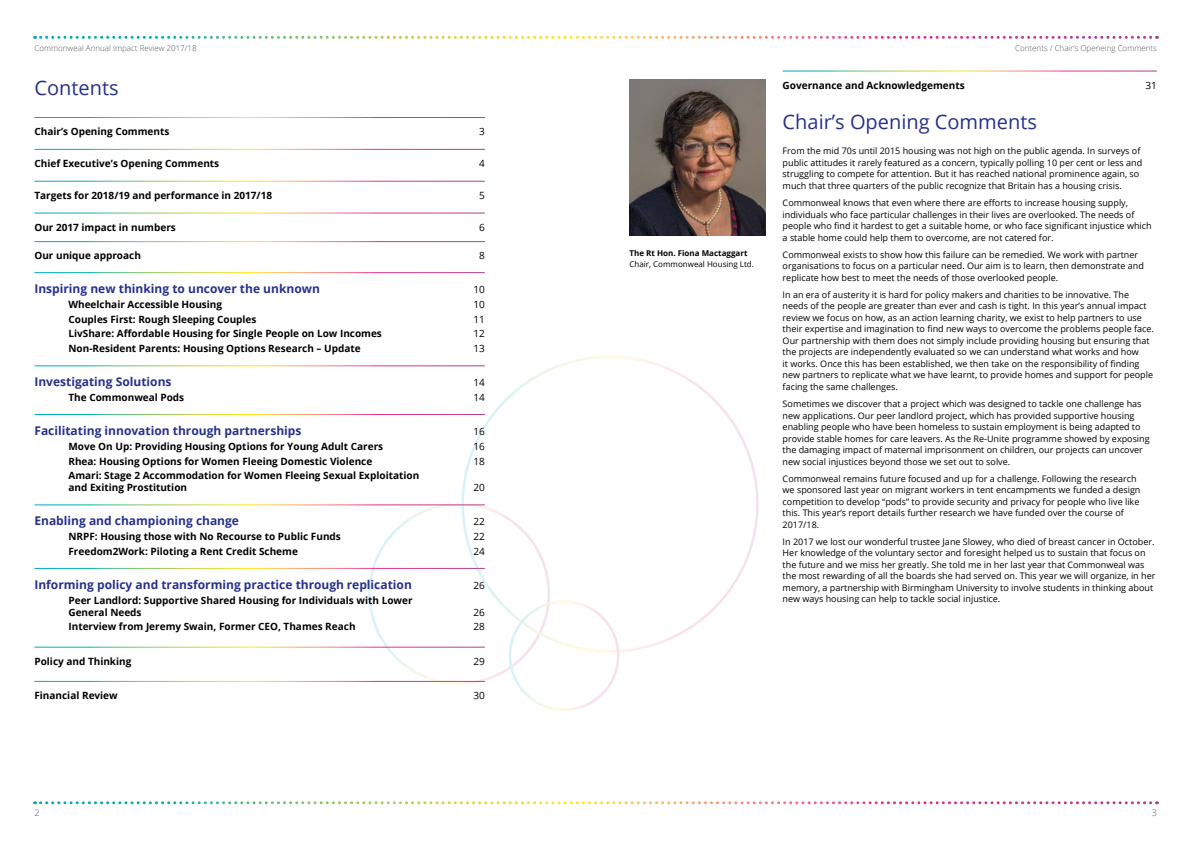
<style>
.page{position:relative;width:1191px;height:842px;background:#fff}
.page>*{position:absolute;margin:0;border:0;box-sizing:border-box;transform-origin:0 0}
.t1{font:20px "Open Sans";color:#27318b}
.t2{font:700 12px "Open Sans";color:#27318b}
.t3{font:700 10px/12px "Open Sans";color:#000}
.t4{font:10px "Open Sans";color:#000}
.t5{font:9px/11.5px "Open Sans";color:#000}
.t6{font:300 9px "Open Sans";color:#58595b}
.t7{font:300 8px "Open Sans";color:#58595b}
.t8{font:8px "Open Sans";color:#000}
.t9{font:700 8px "Open Sans";color:#000}
</style>
<div class="page">
<img style="left:35px;top:36px;width:1122px;height:3px">
<img style="left:35px;top:801px;width:1122px;height:3px">
<svg style="left:454px;top:355px;width:305px;height:297px"></svg>
<svg style="left:363px;top:498px;width:260px;height:213px"></svg>
<hr style="left:34px;top:365px;width:451px;height:1px;background:#fff">
<hr style="left:34px;top:414px;width:451px;height:1px;background:#fff">
<hr style="left:34px;top:504px;width:451px;height:1px;background:#fff">
<hr style="left:34px;top:568px;width:451px;height:1px;background:#fff">
<hr style="left:34px;top:647px;width:451px;height:1px;background:#fff">
<hr style="left:34px;top:681px;width:451px;height:1px;background:#fff">
<img style="left:629px;top:79px;width:137px;height:156px">
<p class="t7" style="left:34px;top:43px;width:164px">Commonweal Annual Impact Review 2017/18</p>
<h1 class="t1" style="left:34px;top:74px;width:86px">Contents</h1>
<p class="t3" style="left:34px;top:125px;width:136px">Chair’s Opening Comments</p>
<p class="t4" style="left:479px;top:125px;width:7px">3</p>
<p class="t3" style="left:34px;top:157px;width:186px">Chief Executive’s Opening Comments</p>
<p class="t4" style="left:479px;top:156px;width:7px">4</p>
<p class="t3" style="left:34px;top:189px;width:239px">Targets for 2018/19 and performance in 2017/18</p>
<p class="t4" style="left:479px;top:188px;width:7px">5</p>
<p class="t3" style="left:34px;top:221px;width:143px">Our 2017 impact in numbers</p>
<p class="t4" style="left:479px;top:220px;width:7px">6</p>
<p class="t3" style="left:34px;top:249px;width:108px">Our unique approach</p>
<p class="t4" style="left:479px;top:249px;width:7px">8</p>
<h2 class="t2" style="left:34px;top:280px;width:287px">Inspiring new thinking to uncover the unknown</h2>
<p class="t4" style="left:473px;top:282px;width:13px">10</p>
<p class="t3" style="left:68px;top:298px;width:155px">Wheelchair Accessible Housing</p>
<p class="t4" style="left:473px;top:297px;width:13px">10</p>
<p class="t3" style="left:68px;top:313px;width:189px">Couples First: Rough Sleeping Couples</p>
<p class="t4" style="left:473px;top:312px;width:13px">11</p>
<p class="t3" style="left:68px;top:328px;width:315px">LivShare: Affordable Housing for Single People on Low Incomes</p>
<p class="t4" style="left:473px;top:327px;width:13px">12</p>
<p class="t3" style="left:68px;top:342px;width:294px">Non-Resident Parents: Housing Options Research – Update</p>
<p class="t4" style="left:473px;top:342px;width:13px">13</p>
<h2 class="t2" style="left:34px;top:373px;width:139px">Investigating Solutions</h2>
<p class="t4" style="left:473px;top:376px;width:13px">14</p>
<p class="t3" style="left:68px;top:391px;width:117px">The Commonweal Pods</p>
<p class="t4" style="left:473px;top:390px;width:13px">14</p>
<h2 class="t2" style="left:34px;top:422px;width:268px">Facilitating innovation through partnerships</h2>
<p class="t4" style="left:473px;top:424px;width:13px">16</p>
<p class="t3" style="left:68px;top:440px;width:316px">Move On Up: Providing Housing Options for Young Adult Carers</p>
<p class="t4" style="left:473px;top:439px;width:13px">16</p>
<p class="t3" style="left:68px;top:455px;width:305px">Rhea: Housing Options for Women Fleeing Domestic Violence</p>
<p class="t4" style="left:473px;top:454px;width:13px">18</p>
<p class="t3" style="left:68px;top:469px;width:352px">Amari: Stage 2 Accommodation for Women Fleeing Sexual Exploitation and Exiting Prostitution</p>
<p class="t4" style="left:473px;top:481px;width:13px">20</p>
<h2 class="t2" style="left:34px;top:512px;width:206px">Enabling and championing change</h2>
<p class="t4" style="left:473px;top:515px;width:13px">22</p>
<p class="t3" style="left:68px;top:530px;width:274px">NRPF: Housing those with No Recourse to Public Funds</p>
<p class="t4" style="left:473px;top:530px;width:13px">22</p>
<p class="t3" style="left:68px;top:545px;width:231px">Freedom2Work: Piloting a Rent Credit Scheme</p>
<p class="t4" style="left:473px;top:544px;width:13px">24</p>
<h2 class="t2" style="left:34px;top:576px;width:379px">Informing policy and transforming practice through replication</h2>
<p class="t4" style="left:473px;top:578px;width:13px">26</p>
<p class="t3" style="left:68px;top:594px;width:345px">Peer Landlord: Supportive Shared Housing for Individuals with Lower<br>General Needs</p>
<p class="t4" style="left:473px;top:605px;width:13px">26</p>
<p class="t3" style="left:68px;top:620px;width:288px">Interview from Jeremy Swain, Former CEO, Thames Reach</p>
<p class="t4" style="left:473px;top:620px;width:13px">28</p>
<p class="t3" style="left:34px;top:655px;width:98px">Policy and Thinking</p>
<p class="t4" style="left:473px;top:654px;width:13px">29</p>
<p class="t3" style="left:34px;top:689px;width:85px">Financial Review</p>
<p class="t4" style="left:473px;top:688px;width:13px">30</p>
<p class="t9" style="left:629px;top:247px;width:119px">The Rt Hon. Fiona Mactaggart</p>
<p class="t8" style="left:629px;top:259px;width:126px">Chair, Commonweal Housing Ltd.</p>
<p class="t7" style="left:1015px;top:43px;width:143px">Contents / Chair’s Openeing Comments</p>
<p class="t3" style="left:782px;top:79px;width:183px">Governance and Acknowledgements</p>
<p class="t4" style="left:1145px;top:78px;width:13px">31</p>
<h1 class="t1" style="left:782px;top:108px;width:256px">Chair’s Opening Comments</h1>
<p class="t5" style="left:782px;top:145px;width:361px">From the mid 70s until 2015 housing was not high on the public agenda. In surveys of public attitudes it rarely featured as a concern, typically polling 10 per cent or less and struggling to compete for attention. But it has reached national prominence again, so much that three quarters of the public recognize that Britain has a housing crisis.</p>
<p class="t5" style="left:782px;top:197px;width:370px">Commonweal knows that even where there are efforts to increase housing supply, individuals who face particular challenges in their lives are overlooked. The needs of people who find it hardest to get a suitable home, or who face significant injustice which a stable home could help them to overcome, are not catered for.</p>
<p class="t5" style="left:782px;top:248px;width:363px">Commonweal exists to show how this failure can be remedied. We work with partner organisations to focus on a particular need. Our aim is to learn, then demonstrate and replicate how best to meet the needs of those overlooked people.</p>
<p class="t5" style="left:782px;top:289px;width:373px">In an era of austerity it is hard for policy makers and charities to be innovative. The needs of the people are greater than ever and cash is tight. In this year’s annual impact review we focus on how, as an action learning charity, we exist to help partners to use their expertise and imagination to find new ways to overcome the problems people face.<br>Our partnership with them does not simply include providing housing but ensuring that the projects are independently evaluated so we can understand what works and how<br>it works. Once this has been established, we then take on the responsibility of finding new partners to replicate what we have learnt, to provide homes and support for people facing the same challenges.</p>
<p class="t5" style="left:782px;top:398px;width:368px">Sometimes we discover that a project which was designed to tackle one challenge has new applications. Our peer landlord project, which has provided supportive housing enabling people who have been homeless to sustain employment is being adapted to provide stable homes for care leavers. As the Re-Unite programme showed by exposing the damaging impact of maternal imprisonment on children, our projects can uncover new social injustices beyond those we set out to solve.</p>
<p class="t5" style="left:782px;top:472px;width:359px">Commonweal remains future focused and up for a challenge. Following the research we sponsored last year on migrant workers in tent encampments we funded a design competition to develop “pods” to provide security and privacy for people who live like this. This year’s report details further research we have funded over the course of 2017/18.</p>
<p class="t5" style="left:782px;top:536px;width:374px">In 2017 we lost our wonderful trustee Jane Slowey, who died of breast cancer in October.<br>Her knowledge of the voluntary sector and foresight helped us to sustain that focus on the future and we miss her greatly. She told me in her last year that Commonweal was the most rewarding of all the boards she had served on. This year we will organize, in her memory, a partnership with Birmingham University to involve students in thinking about new ways housing can help to tackle social injustice.</p>
<p class="t6" style="left:34px;top:807px;width:7px">2</p>
<p class="t6" style="left:1151px;top:807px;width:7px">3</p>
</div>
